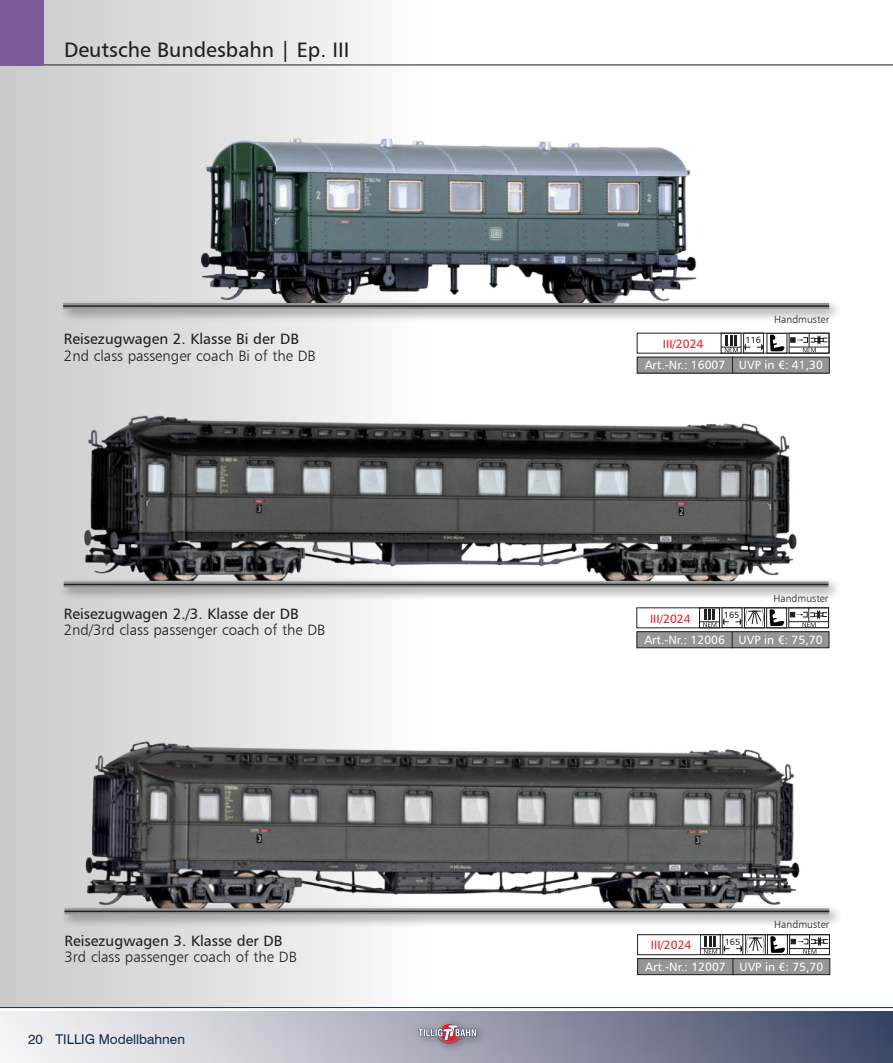
<style>
.page{position:relative;width:893px;height:1063px;background:#fff}
.page>*{position:absolute;margin:0;border:0;box-sizing:border-box;transform-origin:0 0}
.t1{font:21px "Humanist 777 BT Roman B";color:#221f1f}
.t2{font:15px "Humanist 777 BT Light B";color:#221f1f}
.t3{font:15px "Humanist 777 BT Roman B";color:#221f1f}
.t4{font:13.5px "Swiss 721 BT";color:#0f2c4e}
.t5{font:12px "Humanist 777 BT Roman B";color:#fff}
.t6{font:12px "Humanist 777 BT Roman B";color:#ed1c24}
.t7{font:10.5px "Humanist 777 BT Light B";color:#221f1f}
.t8{font:9px "Humanist 777 BT Roman B";color:#221f1f}
</style>
<div class="page">
<img style="left:0;top:0;width:893px;height:1007px">
<img style="left:0;top:1011px;width:893px;height:52px">
<hr style="left:0;top:1007px;width:893px;height:1px;background:#0f2c4e">
<div style="left:412px;top:1017px;width:75px;height:38px;background:#221f1f;opacity:.5"></div>
<svg style="left:418px;top:1024px;width:58px;height:20px"></svg>
<hr style="left:0;top:64px;width:893px;height:1px;background:#221f1f">
<img style="left:200px;top:127px;width:496px;height:201px">
<img style="left:77px;top:731px;width:742px;height:209px">
<img style="left:69px;top:376px;width:733px;height:245px">
<div style="left:0;top:0;width:43px;height:65px;background:#7e5999"></div>
<div style="left:637px;top:357px;width:96px;height:16px;background:#939597"></div>
<div style="left:637px;top:357px;width:96px;height:16px;border:1px solid #221f1f"></div>
<div style="left:732px;top:357px;width:97px;height:16px;background:#939597"></div>
<div style="left:732px;top:357px;width:97px;height:16px;border:1px solid #221f1f"></div>
<div style="left:721px;top:333px;width:20px;height:20px;border:1px solid #221f1f"></div>
<div style="left:743px;top:333px;width:21px;height:20px;border:1px solid #221f1f"></div>
<svg style="left:721px;top:335px;width:29px;height:17px"></svg>
<svg style="left:757px;top:345px;width:6px;height:4px"></svg>
<hr style="left:789px;top:347px;width:40px;height:1px;background:#221f1f">
<svg style="left:770px;top:333px;width:58px;height:19px"></svg>
<div style="left:58px;top:298px;width:784px;height:25px;background:#221f1f;opacity:.5"></div>
<div style="left:63px;top:303px;width:766px;height:6px;background:#939597"></div>
<hr style="left:63px;top:305px;width:766px;height:2px;background:#221f1f">
<div style="left:637px;top:632px;width:96px;height:16px;background:#939597"></div>
<div style="left:637px;top:632px;width:96px;height:16px;border:1px solid #221f1f"></div>
<div style="left:732px;top:632px;width:97px;height:16px;background:#939597"></div>
<div style="left:732px;top:632px;width:97px;height:16px;border:1px solid #221f1f"></div>
<div style="left:699px;top:608px;width:21px;height:20px;border:1px solid #221f1f"></div>
<div style="left:722px;top:608px;width:20px;height:20px;border:1px solid #221f1f"></div>
<svg style="left:699px;top:610px;width:30px;height:17px"></svg>
<div style="left:789px;top:608px;width:40px;height:20px;border:1px solid #221f1f"></div>
<hr style="left:789px;top:621px;width:40px;height:1px;background:#221f1f">
<div style="left:766px;top:608px;width:21px;height:20px;border:1px solid #221f1f"></div>
<svg style="left:769px;top:608px;width:59px;height:19px"></svg>
<div style="left:59px;top:577px;width:783px;height:24px;background:#221f1f;opacity:.5"></div>
<svg style="left:64px;top:581px;width:764px;height:6px;background:#8d8f90"></svg>
<hr style="left:64px;top:584px;width:764px;height:1px;background:#221f1f">
<div style="left:744px;top:608px;width:21px;height:20px;border:1px solid #221f1f"></div>
<svg style="left:735px;top:609px;width:28px;height:17px"></svg>
<div style="left:637px;top:935px;width:193px;height:20px;border:1px solid #221f1f"></div>
<div style="left:638px;top:959px;width:95px;height:16px;background:#939597"></div>
<div style="left:637px;top:958px;width:97px;height:17px;border:1px solid #221f1f"></div>
<div style="left:733px;top:959px;width:97px;height:16px;background:#939597"></div>
<div style="left:733px;top:958px;width:97px;height:17px;border:1px solid #221f1f"></div>
<div style="left:700px;top:935px;width:20px;height:20px;border:1px solid #221f1f"></div>
<div style="left:723px;top:934px;width:20px;height:21px;border:1px solid #221f1f"></div>
<svg style="left:700px;top:937px;width:29px;height:17px"></svg>
<div style="left:789px;top:935px;width:41px;height:20px;border:1px solid #221f1f"></div>
<hr style="left:790px;top:948px;width:39px;height:1px;background:#221f1f">
<div style="left:767px;top:935px;width:21px;height:20px;border:1px solid #221f1f"></div>
<svg style="left:770px;top:935px;width:58px;height:19px"></svg>
<div style="left:60px;top:904px;width:782px;height:24px;background:#221f1f;opacity:.5"></div>
<svg style="left:65px;top:908px;width:764px;height:6px;background:#8a8b8d"></svg>
<hr style="left:65px;top:911px;width:764px;height:1px;background:#221f1f">
<div style="left:745px;top:935px;width:20px;height:20px;border:1px solid #221f1f"></div>
<svg style="left:736px;top:936px;width:28px;height:17px"></svg>
<h1 class="t1" style="left:64px;top:37px;width:287px">Deutsche Bundesbahn | Ep. III</h1>
<p class="t3" style="left:64px;top:330px;width:237px">Reisezugwagen 2. Klasse Bi der DB</p>
<p class="t2" style="left:64px;top:349px;width:253px">2nd class passenger coach Bi of the DB</p>
<p class="t3" style="left:64px;top:604px;width:236px">Reisezugwagen 2./3. Klasse der DB</p>
<p class="t2" style="left:64px;top:624px;width:263px">2nd/3rd class passenger coach of the DB</p>
<p class="t3" style="left:65px;top:931px;width:219px">Reisezugwagen 3. Klasse der DB</p>
<p class="t2" style="left:65px;top:951px;width:234px">3rd class passenger coach of the DB</p>
<p class="t4" style="left:28px;top:1031px;width:159px">20 TILLIG Modellbahnen</p>
<p class="t6" style="left:663px;top:336px;width:42px">III/2024</p>
<p class="t8" style="left:746px;top:337px;width:17px">116</p>
<p class="t7" style="left:774px;top:315px;width:56px">Handmuster</p>
<p class="t5" style="left:645px;top:358px;width:180px">Art.-Nr.: 16007 UVP in €: 41,30</p>
<p class="t6" style="left:650px;top:611px;width:42px">III/2024</p>
<p class="t8" style="left:724px;top:609px;width:17px">165</p>
<p class="t7" style="left:773px;top:594px;width:56px">Handmuster</p>
<p class="t5" style="left:644px;top:632px;width:180px">Art.-Nr.: 12006 UVP in €: 75,70</p>
<p class="t6" style="left:651px;top:938px;width:42px">III/2024</p>
<p class="t8" style="left:725px;top:936px;width:17px">165</p>
<p class="t7" style="left:774px;top:920px;width:56px">Handmuster</p>
<p class="t5" style="left:645px;top:959px;width:180px">Art.-Nr.: 12007 UVP in €: 75,70</p>
</div>
